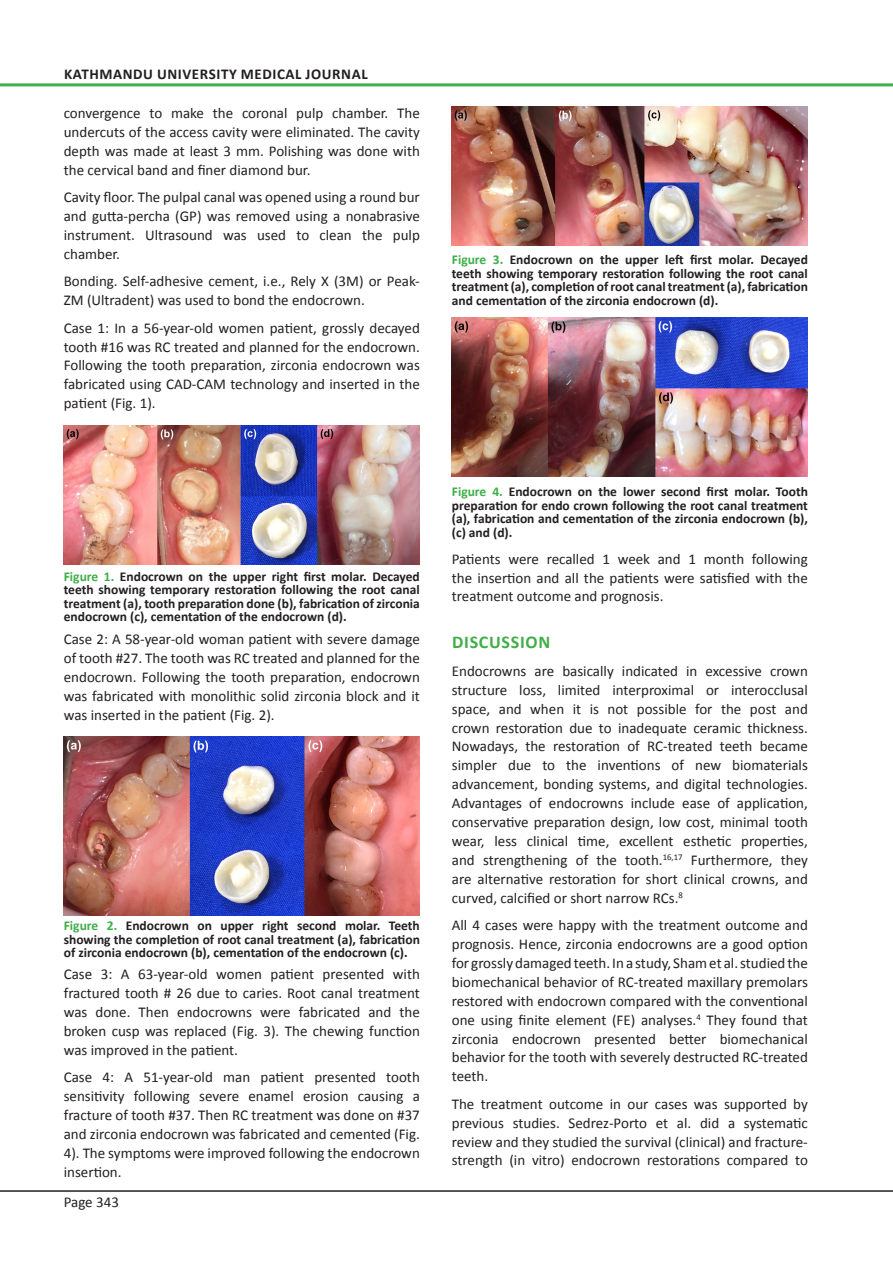
<style>
.page{position:relative;width:893px;height:1263px;background:#fff}
.page>*{position:absolute;margin:0;border:0;box-sizing:border-box;transform-origin:0 0}
.Normal_Text{font:700 18px "Calibri";letter-spacing:.04em;color:#40ae49}
.Normal_Text-2{font:15px/18.9px "Calibri";color:#231f20;text-align:justify}
.Heading_2_-_Sub_head{font:700 15px "Calibri";letter-spacing:.04em;color:#231f20}
.Table_Figure_Legend{font:700 13.5px/13.5px "Calibri";color:#231f20;text-align:justify}
.s1{color:#40ae49}
</style>
<div class="page">
<hr style="left:0;top:1190px;width:893px;height:2px;background:#231f20">
<hr style="left:0;top:83px;width:893px;height:3px;background:#40ae49">
<img style="left:64px;top:425px;width:356px;height:139px">
<img style="left:64px;top:737px;width:356px;height:179px">
<img style="left:452px;top:107px;width:356px;height:138px">
<img style="left:452px;top:318px;width:356px;height:158px">
<p class="Heading_2_-_Sub_head" style="left:64px;top:64px;width:305px">KATHMANDU UNIVERSITY MEDICAL JOURNAL</p>
<p class="Normal_Text-2" style="left:64px;top:104px;width:358px">convergence to make the coronal pulp chamber. The undercuts of the access cavity were eliminated. The cavity depth was made at least 3 mm. Polishing was done with the cervical band and finer diamond bur.</p>
<p class="Normal_Text-2" style="left:64px;top:188px;width:358px">Cavity floor. The pulpal canal was opened using a round bur and gutta-percha (GP) was removed using a nonabrasive instrument. Ultrasound was used to clean the pulp chamber.</p>
<p class="Normal_Text-2" style="left:64px;top:272px;width:358px">Bonding. Self-adhesive cement, i.e., Rely X (3M) or Peak-<br>ZM (Ultradent) was used to bond the endocrown.</p>
<p class="Normal_Text-2" style="left:64px;top:318px;width:358px">Case 1: In a 56-year-old women patient, grossly decayed tooth #16 was RC treated and planned for the endocrown.<br>Following the tooth preparation, zirconia endocrown was fabricated using CAD-CAM technology and inserted in the patient (Fig. 1).</p>
<p class="Table_Figure_Legend" style="left:64px;top:569px;width:358px"><span class="s1">Figure 1.</span> Endocrown on the upper right first molar. Decayed teeth showing temporary restoration following the root canal treatment (a), tooth preparation done (b), fabrication of zirconia endocrown (c), cementation of the endocrown (d).</p>
<p class="Normal_Text-2" style="left:64px;top:630px;width:358px">Case 2: A 58-year-old woman patient with severe damage of tooth #27. The tooth was RC treated and planned for the endocrown. Following the tooth preparation, endocrown was fabricated with monolithic solid zirconia block and it was inserted in the patient (Fig. 2).</p>
<p class="Table_Figure_Legend" style="left:64px;top:919px;width:358px"><span class="s1">Figure 2.</span> Endocrown on upper right second molar. Teeth showing the completion of root canal treatment (a), fabrication of zirconia endocrown (b), cementation of the endocrown (c).</p>
<p class="Normal_Text-2" style="left:64px;top:965px;width:358px">Case 3: A 63-year-old women patient presented with fractured tooth # 26 due to caries. Root canal treatment was done. Then endocrowns were fabricated and the broken cusp was replaced (Fig. 3). The chewing function was improved in the patient.</p>
<p class="Normal_Text-2" style="left:64px;top:1068px;width:358px">Case 4: A 51-year-old man patient presented tooth sensitivity following severe enamel erosion causing a fracture of tooth #37. Then RC treatment was done on #37 and zirconia endocrown was fabricated and cemented (Fig.<br>4). The symptoms were improved following the endocrown insertion.</p>
<p class="Normal_Text-2" style="left:64px;top:1193px;width:57px">Page 343</p>
<p class="Table_Figure_Legend" style="left:452px;top:253px;width:358px"><span class="s1">Figure 3.</span> Endocrown on the upper left first molar. Decayed teeth showing temporary restoration following the root canal treatment (a), completion of root canal treatment (a), fabrication and cementation of the zirconia endocrown (d).</p>
<p class="Table_Figure_Legend" style="left:452px;top:485px;width:358px"><span class="s1">Figure 4.</span> Endocrown on the lower second first molar. Tooth preparation for endo crown following the root canal treatment (a), fabrication and cementation of the zirconia endocrown (b), (c) and (d).</p>
<p class="Normal_Text-2" style="left:452px;top:549px;width:358px">Patients were recalled 1 week and 1 month following the insertion and all the patients were satisfied with the treatment outcome and prognosis.</p>
<p class="Normal_Text" style="left:452px;top:631px;width:100px">DISCUSSION</p>
<p class="Normal_Text-2" style="left:452px;top:661px;width:358px">Endocrowns are basically indicated in excessive crown structure loss, limited interproximal or interocclusal space, and when it is not possible for the post and crown restoration due to inadequate ceramic thickness.<br>Nowadays, the restoration of RC-treated teeth became simpler due to the inventions of new biomaterials advancement, bonding systems, and digital technologies.<br>Advantages of endocrowns include ease of application, conservative preparation design, low cost, minimal tooth wear, less clinical time, excellent esthetic properties, and strengthening of the tooth.<sup>16,17</sup> Furthermore, they are alternative restoration for short clinical crowns, and curved, calcified or short narrow RCs.<sup>8</sup></p>
<p class="Normal_Text-2" style="left:452px;top:916px;width:358px">All 4 cases were happy with the treatment outcome and prognosis. Hence, zirconia endocrowns are a good option for grossly damaged teeth. In a study, Sham et al. studied the biomechanical behavior of RC-treated maxillary premolars restored with endocrown compared with the conventional one using finite element (FE) analyses.<sup>4</sup> They found that zirconia endocrown presented better biomechanical behavior for the tooth with severely destructed RC-treated teeth.</p>
<p class="Normal_Text-2" style="left:452px;top:1094px;width:358px">The treatment outcome in our cases was supported by previous studies. Sedrez-Porto et al. did a systematic review and they studied the survival (clinical) and fracture&shy;strength (in vitro) endocrown restorations compared to</p>
</div>
